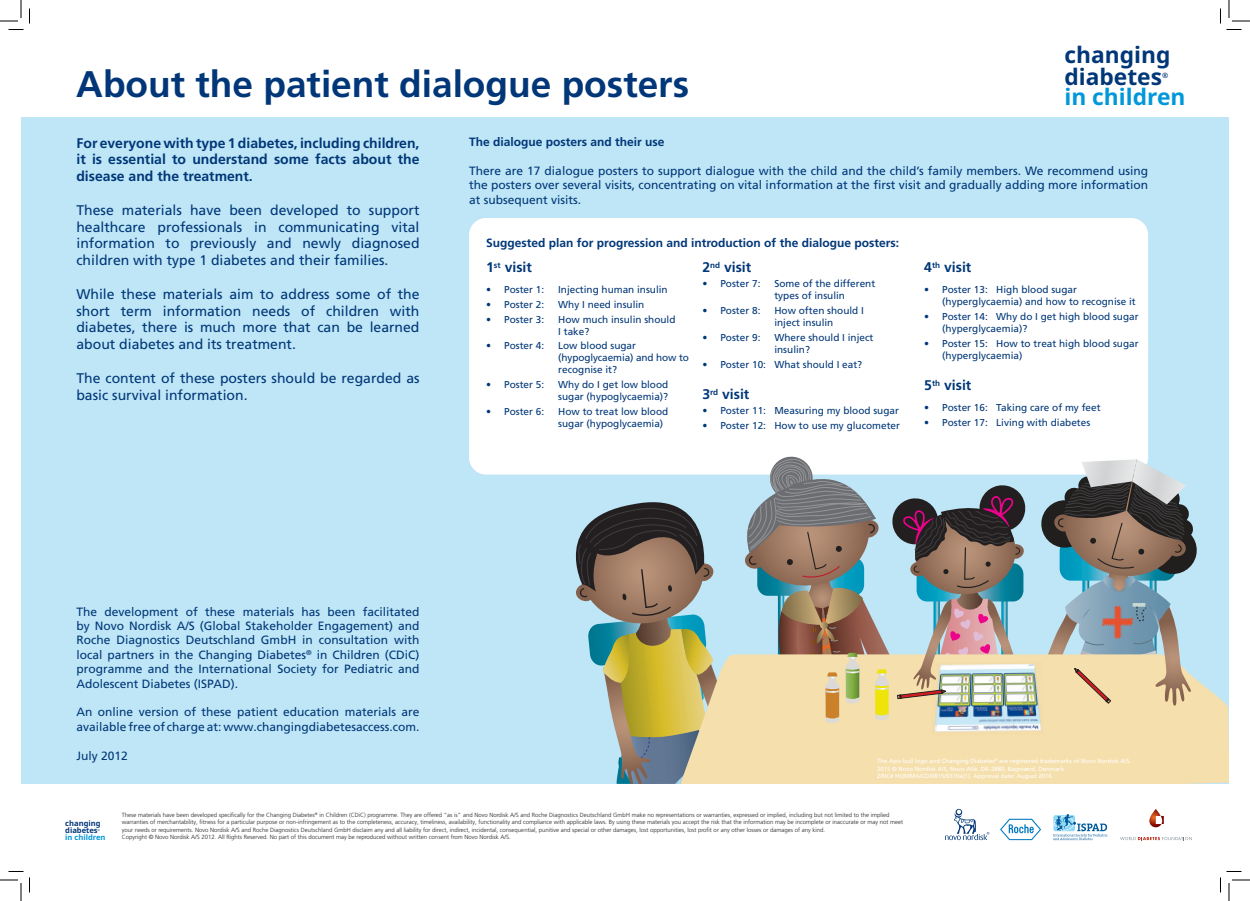
<style>
.page{position:relative;width:1250px;height:901px;background:#fff}
.page>*{position:absolute;margin:0;border:0;box-sizing:border-box;transform-origin:0 0}
.t1{font:700 37px "Frutiger LT Pro";color:#013778}
.t2{font:700 22.8px/21.9px "Noto Sans";color:#013778}
.t3{font:700 22.8px "Noto Sans";color:#0097db}
.t4{font:14px/16.8px "Frutiger LT Pro";color:#013778;text-align:justify}
.t5{font:700 14px/16.8px "Frutiger LT Pro";color:#013778;text-align:justify}
.t6{font:12px/14.4px "Frutiger LT Pro";color:#013778;text-align:justify}
.t7{font:700 12px "Frutiger LT Pro";color:#013778}
.t8{font:10px/12px "Frutiger LT Pro";color:#013778}
.t9{font:700 7.6px/7.3px "Noto Sans";color:#013778}
.t10{font:700 7.6px "Noto Sans";color:#0097db}
.t11{font:700 7.4px "Noto Sans";color:#013778}
.t12{font:300 6px/7.2px "Frutiger LT Pro";color:#231f20}
.t13{font:6px/7.2px "Frutiger LT Pro";color:#fff}
.t14{font:700 2.5px "Noto Sans";color:#013778}
</style>
<div class="page">
<svg style="left:1053px;top:814px;width:54px;height:26px"></svg>
<svg style="left:1000px;top:819px;width:41px;height:21px"></svg>
<svg style="left:945px;top:809px;width:44px;height:31px"></svg>
<svg style="left:1120px;top:837px;width:71px;height:3px"></svg>
<svg style="left:1149px;top:809px;width:14px;height:18px"></svg>
<div style="left:21px;top:117px;width:1208px;height:667px;background:#bee6f7"></div>
<div style="left:469px;top:218px;width:679px;height:257px;background:#fff;border-radius:17px"></div>
<svg style="left:1199px;top:682px;width:30px;height:102px;background:#eddfb6"></svg>
<svg style="left:549px;top:454px;width:650px;height:330px"></svg>
<div style="left:936px;top:726px;width:10px;height:5px;background:#fff"></div>
<svg style="left:0;top:0;width:30px;height:30px"></svg>
<svg style="left:0;top:871px;width:30px;height:30px"></svg>
<svg style="left:1220px;top:0;width:30px;height:30px"></svg>
<svg style="left:1220px;top:871px;width:30px;height:30px"></svg>
<h1 class="t1" style="left:76px;top:62px;width:614px">About the patient dialogue posters</h1>
<h2 class="t2" style="left:1064px;top:44px;width:108px">changing diabetes</h2>
<p class="t11" style="left:1162px;top:70px;width:8px">®</p>
<h2 class="t3" style="left:1064px;top:81px;width:123px">in children</h2>
<h3 class="t5" style="left:76px;top:134px;width:344px">For everyone with type 1 diabetes, including children, it is essential to understand some facts about the disease and the treatment.</h3>
<h3 class="t4" style="left:76px;top:202px;width:345px">These materials have been developed to support healthcare professionals in communicating vital information to previously and newly diagnosed children with type 1 diabetes and their families.</h3>
<h3 class="t4" style="left:76px;top:286px;width:344px">While these materials aim to address some of the short term information needs of children with diabetes, there is much more that can be learned about diabetes and its treatment.</h3>
<h3 class="t4" style="left:76px;top:370px;width:345px">The content of these posters should be regarded as basic survival information.</h3>
<h3 class="t7" style="left:469px;top:135px;width:197px">The dialogue posters and their use</h3>
<p class="t6" style="left:469px;top:164px;width:680px">There are 17 dialogue posters to support dialogue with the child and the child’s family members. We recommend using the posters over several visits, concentrating on vital information at the first visit and gradually adding more information at subsequent visits.</p>
<h3 class="t7" style="left:486px;top:236px;width:414px">Suggested plan for progression and introduction of the dialogue posters:</h3>
<h3 class="t5" style="left:486px;top:259px;width:47px">1<sup>st</sup> visit</h3>
<h3 class="t8" style="left:486px;top:283px;width:60px">• Poster 1:</h3>
<h3 class="t8" style="left:558px;top:283px;width:111px">Injecting human insulin</h3>
<h3 class="t8" style="left:486px;top:298px;width:60px">• Poster 2:</h3>
<h3 class="t8" style="left:558px;top:298px;width:88px">Why I need insulin</h3>
<h3 class="t8" style="left:486px;top:313px;width:60px">• Poster 3:</h3>
<h3 class="t8" style="left:558px;top:313px;width:119px">How much insulin should<br>I take?</h3>
<h3 class="t8" style="left:486px;top:340px;width:60px">• Poster 4:</h3>
<h3 class="t8" style="left:558px;top:340px;width:132px">Low blood sugar (hypoglycaemia) and how to recognise it?</h3>
<h3 class="t8" style="left:486px;top:379px;width:60px">• Poster 5:</h3>
<h3 class="t8" style="left:558px;top:379px;width:112px">Why do I get low blood sugar (hypoglycaemia)?</h3>
<h3 class="t8" style="left:486px;top:406px;width:60px">• Poster 6:</h3>
<h3 class="t8" style="left:558px;top:406px;width:112px">How to treat low blood sugar (hypoglycaemia)</h3>
<h3 class="t5" style="left:702px;top:259px;width:50px">2<sup>nd</sup> visit</h3>
<h3 class="t8" style="left:702px;top:278px;width:60px">• Poster 7:</h3>
<h3 class="t8" style="left:774px;top:278px;width:102px">Some of the different types of insulin</h3>
<h3 class="t8" style="left:702px;top:305px;width:60px">• Poster 8:</h3>
<h3 class="t8" style="left:774px;top:305px;width:91px">How often should I inject insulin</h3>
<h3 class="t8" style="left:702px;top:331px;width:60px">• Poster 9:</h3>
<h3 class="t8" style="left:774px;top:331px;width:100px">Where should I inject insulin?</h3>
<h3 class="t8" style="left:702px;top:358px;width:161px">• Poster 10: What should I eat?</h3>
<h3 class="t5" style="left:702px;top:386px;width:48px">3<sup>rd</sup> visit</h3>
<h3 class="t8" style="left:702px;top:405px;width:198px">• Poster 11: Measuring my blood sugar</h3>
<h3 class="t8" style="left:702px;top:420px;width:199px">• Poster 12: How to use my glucometer</h3>
<h3 class="t5" style="left:924px;top:259px;width:49px">4<sup>th</sup> visit</h3>
<h3 class="t8" style="left:942px;top:283px;width:195px;text-indent:-18px">• Poster 13: High blood sugar (hyperglycaemia) and how to recognise it</h3>
<h3 class="t8" style="left:942px;top:310px;width:198px;text-indent:-18px">• Poster 14: Why do I get high blood sugar (hyperglycaemia)?</h3>
<h3 class="t8" style="left:942px;top:337px;width:198px;text-indent:-18px">• Poster 15: How to treat high blood sugar (hyperglycaemia)</h3>
<h3 class="t5" style="left:924px;top:377px;width:49px">5<sup>th</sup> visit</h3>
<h3 class="t8" style="left:924px;top:401px;width:178px">• Poster 16: Taking care of my feet</h3>
<h3 class="t8" style="left:924px;top:416px;width:167px">• Poster 17: Living with diabetes</h3>
<p class="t6" style="left:76px;top:604px;width:345px">The development of these materials has been facilitated by Novo Nordisk A/S (Global Stakeholder Engagement) and Roche Diagnostics Deutschland GmbH in consultation with local partners in the Changing Diabetes<sup>®</sup> in Children (CDiC) programme and the International Society for Pediatric and Adolescent Diabetes (ISPAD).</p>
<h3 class="t6" style="left:76px;top:705px;width:344px">An online version of these patient education materials are available free of charge at: www.changingdiabetesaccess.com.</h3>
<h3 class="t6" style="left:76px;top:748px;width:53px">July 2012</h3>
<p class="t13" style="left:877px;top:758px;width:255px">The Apis bull logo and Changing Diabetes<sup>®</sup> are registered trademarks of Novo Nordisk A/S.<br>2015 © Novo Nordisk A/S, Novo Allé, DK-2880, Bagsværd, Denmark.<br>ZINC# HQMMA/CD/0815/0370a(1). Approval date: August 2016.</p>
<p class="t9" style="left:65px;top:819px;width:37px">changing diabetes</p>
<p class="t14" style="left:98px;top:828px;width:4px">®</p>
<p class="t10" style="left:65px;top:832px;width:42px">in children</p>
<p class="t12" style="left:122px;top:811px;width:783px">These materials have been developed specifically for the Changing Diabetes<sup>®</sup> in Children (CDiC) programme. They are offered “as is” and Novo Nordisk A/S and Roche Diagnostics Deutschland GmbH make no representations or warranties, expressed or implied, including but not limited to the implied warranties of merchantability, fitness for a particular purpose or non-infringement as to the completeness, accuracy, timeliness, availability, functionality and compliance with applicable laws. By using these materials you accept the risk that the information may be incomplete or inaccurate or may not meet your needs or requirements. Novo Nordisk A/S and Roche Diagnostics Deutschland GmbH disclaim any and all liability for direct, indirect, incidental, consequential, punitive and special or other damages, lost opportunities, lost profit or any other losses or damages of any kind.<br>Copyright © Novo Nordisk A/S 2012. All Rights Reserved. No part of this document may be reproduced without written consent from Novo Nordisk A/S.</p>
</div>
